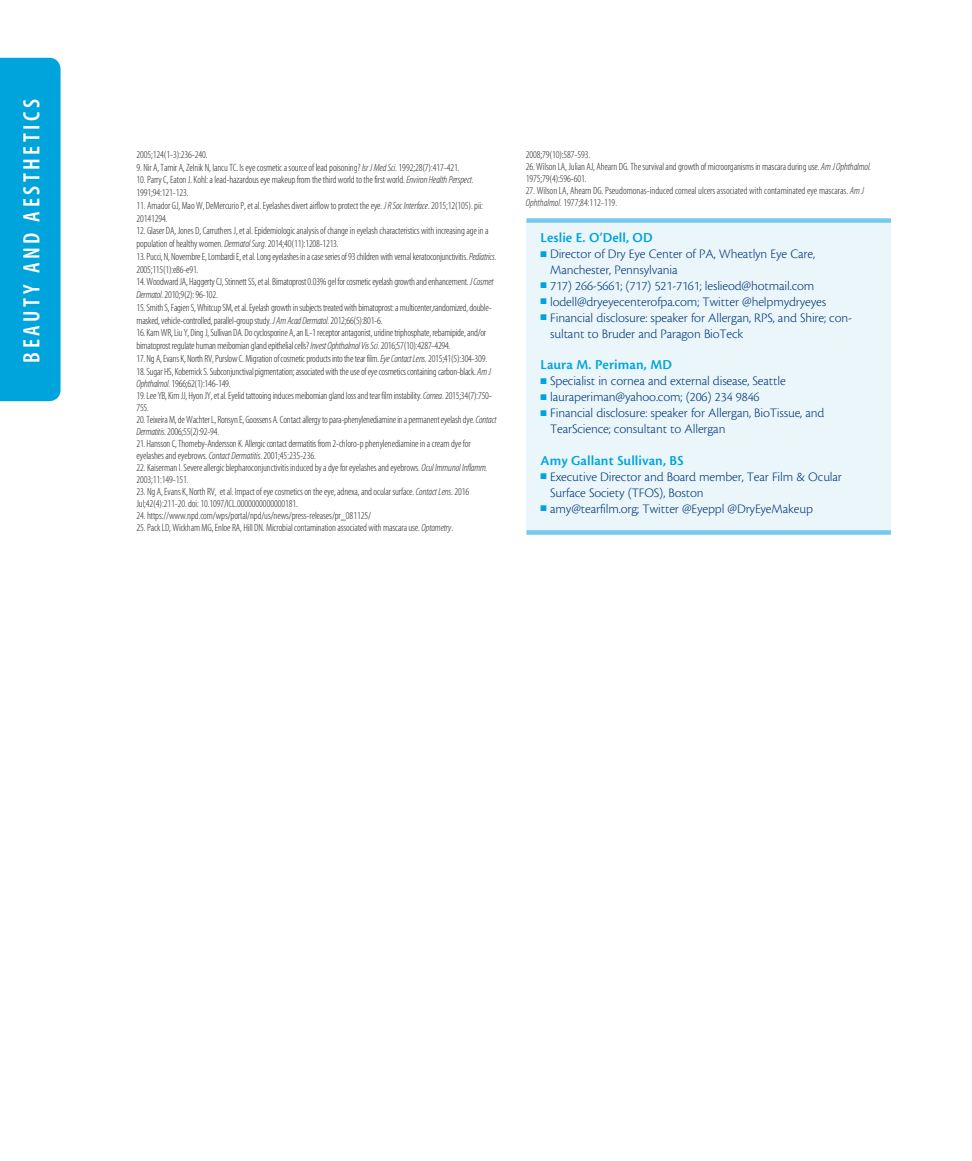
<style>
.page{position:relative;width:972px;height:1161px;background:#fff}
.page>*{position:absolute;margin:0;border:0;box-sizing:border-box;transform-origin:0 0}
.t1{font:23.7px "Myriad MM 565 300";letter-spacing:.15em;color:#fff}
.bio_name{font:14.25px "Cronos MM 574 9";letter-spacing:.005em;color:#00a4dc}
.bio_info{font:13.5px/15.9px "Cronos MM 250 9";letter-spacing:-.01em;color:#013a79}
.footnote{font:10.5px/12.8px "Myriad MM 215 300";letter-spacing:-.02em;color:#231f20}
.footnote-2{font:10.5px/12px "Myriad MM 215 300";color:#231f20}
.s1{font-family:"Myriad MM It 215 300"}
.s2{color:#00a4dc}
</style>
<div class="page">
<div style="left:0;top:58px;width:61px;height:343px;background:#00a4dc"></div>
<div style="left:526px;top:223px;width:365px;height:307px;background:#ebf6fb"></div>
<div style="left:526px;top:218px;width:365px;height:5px;background:#77caec"></div>
<div style="left:526px;top:530px;width:365px;height:5px;background:#77caec"></div>
<h1 class="t1" style="left:20px;top:363px;width:265px;rotate:-90deg">BEAUTY AND AESTHETICS</h1>
<p class="footnote" style="left:136px;top:149px;width:73px">2005;124(1-3):236-240.</p>
<p class="footnote" style="left:136px;top:161px;width:325px">9. Nir A, Tamir A, Zelnik N, Iancu TC. Is eye cosmetic a source of lead poisoning? <span class="s1">Isr J Med Sci.</span> 1992;28(7):417-421.</p>
<p class="footnote" style="left:136px;top:174px;width:339px">10. Parry C, Eaton J. Kohl: a lead-hazardous eye makeup from the third world to the first world. <span class="s1">Environ Health Perspect.<br></span>1991;94:121-123.</p>
<p class="footnote" style="left:136px;top:200px;width:348px">11. Amador GJ, Mao W, DeMercurio P, et al. Eyelashes divert airflow to protect the eye. <span class="s1">J R Soc Interface</span>. 2015;12(105). pii:<br>20141294.</p>
<p class="footnote" style="left:136px;top:225px;width:354px">12. Glaser DA, Jones D, Carruthers J, et al. Epidemiologic analysis of change in eyelash characteristics with increasing age in a population of healthy women. <span class="s1">Dermatol Surg</span>. 2014;40(11):1208-1213.</p>
<p class="footnote" style="left:136px;top:251px;width:362px">13. Pucci, N, Novembre E, Lombardi E, et al. Long eyelashes in a case series of 93 children with vernal keratoconjunctivitis. <span class="s1">Pediatrics</span>.<br>2005;115(1):e86-e91.</p>
<p class="footnote" style="left:136px;top:276px;width:359px">14. Woodward JA, Haggerty CJ, Stinnett SS, et al. Bimatoprost 0.03% gel for cosmetic eyelash growth and enhancement. <span class="s1">J Cosmet<br>Dermatol.</span> 2010;9(2): 96-102.</p>
<p class="footnote" style="left:136px;top:302px;width:357px">15. Smith S, Fagien S, Whitcup SM, et al. Eyelash growth in subjects treated with bimatoprost: a multicenter,randomized, double&shy;masked, vehicle-controlled, parallel-group study. <span class="s1">J Am Acad Dermatol.</span> 2012;66(5):801-6.</p>
<p class="footnote" style="left:136px;top:327px;width:351px">16. Kam WR, Liu Y, Ding J, Sullivan DA. Do cyclosporine A, an IL-1 receptor antagonist, uridine triphosphate, rebamipide, and/or bimatoprost regulate human meibomian gland epithelial cells? <span class="s1">Invest Ophthalmol Vis Sci</span>. 2016;57(10):4287-4294.</p>
<p class="footnote" style="left:136px;top:353px;width:352px">17. Ng A, Evans K, North RV, Purslow C. Migration of cosmetic products into the tear film. <span class="s1">Eye Contact Lens.</span> 2015;41(5):304-309.</p>
<p class="footnote" style="left:136px;top:365px;width:356px">18. Sugar HS, Kobernick S. Subconjunctival pigmentation; associated with the use of eye cosmetics containing carbon-black. <span class="s1">Am J<br>Ophthalmol.</span> 1966;62(1):146-149.</p>
<p class="footnote" style="left:136px;top:390px;width:357px;line-height:12px">19. Lee YB, Kim JJ, Hyon JY, et al. Eyelid tattooing induces meibomian gland loss and tear film instability. <span class="s1">Cornea</span>. 2015;34(7):750-<br>755.</p>
<p class="footnote" style="left:136px;top:414px;width:362px;line-height:12px">20. Teixeira M, de Wachter L, Ronsyn E, Goossens A. Contact allergy to para-phenylenediamine in a permanent eyelash dye. <span class="s1">Contact<br>Dermatitis</span>. 2006;55(2):92-94.</p>
<p class="footnote" style="left:136px;top:438px;width:336px;line-height:12px">21. Hansson C, Thorneby-Andersson K. Allergic contact dermatitis from 2-chloro-p phenylenediamine in a cream dye for eyelashes and eyebrows. <span class="s1">Contact Dermatitis</span>. 2001;45:235-236.</p>
<p class="footnote" style="left:136px;top:462px;width:353px;line-height:12px">22. Kaiserman I. Severe allergic blepharoconjunctivitis induced by a dye for eyelashes and eyebrows. <span class="s1">Ocul Immunol Inflamm.<br></span>2003;11:149-151.</p>
<p class="footnote" style="left:136px;top:486px;width:334px;line-height:12px">23. Ng A, Evans K, North RV, et al. Impact of eye cosmetics on the eye, adnexa, and ocular surface. <span class="s1">Contact Lens</span>. 2016<br>Jul;42(4):211-20. doi: 10.1097/ICL.0000000000000181.</p>
<p class="footnote" style="left:136px;top:510px;width:236px">24. https://www.npd.com/wps/portal/npd/us/news/press-releases/pr_081125/</p>
<p class="footnote" style="left:136px;top:522px;width:318px">25. Pack LD, Wickham MG, Enloe RA, Hill DN. Microbial contamination associated with mascara use. <span class="s1">Optometry</span>.</p>
<p class="footnote" style="left:526px;top:149px;width:66px">2008;79(10):587-593.</p>
<p class="footnote" style="left:526px;top:161px;width:347px;line-height:12px">26. Wilson LA, Julian AJ, Ahearn DG. The survival and growth of microorganisms in mascara during use. <span class="s1">Am J Ophthalmol.<br></span>1975;79(4):596-601.</p>
<p class="footnote-2" style="left:526px;top:185px;width:340px">27. Wilson LA, Ahearn DG. Pseudomonas-induced corneal ulcers associated with contaminated eye mascaras. <span class="s1">Am J<br>Ophthalmol.</span> 1977;84:112-119.</p>
<p class="bio_name" style="left:541px;top:230px;width:113px">Leslie E. O’Dell, OD</p>
<p class="bio_info" style="left:550px;top:246px;width:266px;text-indent:-10px"><span class="s2">■</span> Director of Dry Eye Center of PA, Wheatlyn Eye Care,<br>Manchester, Pennsylvania</p>
<p class="bio_info" style="left:541px;top:278px;width:275px"><span class="s2">■</span> 717) 266-5661; (717) 521-7161; leslieod@hotmail.com</p>
<p class="bio_info" style="left:541px;top:294px;width:287px"><span class="s2">■</span> lodell@dryeyecenterofpa.com; Twitter @helpmydryeyes</p>
<p class="bio_info" style="left:550px;top:310px;width:303px;text-indent:-10px"><span class="s2">■</span> Financial disclosure: speaker for Allergan, RPS, and Shire; con&shy;sultant to Bruder and Paragon BioTeck</p>
<p class="bio_name" style="left:541px;top:358px;width:133px">Laura M. Periman, MD</p>
<p class="bio_info" style="left:541px;top:374px;width:247px"><span class="s2">■</span> Specialist in cornea and external disease, Seattle</p>
<p class="bio_info" style="left:541px;top:389px;width:221px"><span class="s2">■</span> lauraperiman@yahoo.com; (206) 234 9846</p>
<p class="bio_info" style="left:550px;top:405px;width:276px;text-indent:-10px"><span class="s2">■</span> Financial disclosure: speaker for Allergan, BioTissue, and<br>TearScience; consultant to Allergan</p>
<p class="bio_name" style="left:541px;top:453px;width:144px">Amy Gallant Sullivan, BS</p>
<p class="bio_info" style="left:550px;top:469px;width:293px;text-indent:-10px"><span class="s2">■</span> Executive Director and Board member, Tear Film &amp; Ocular<br>Surface Society (TFOS), Boston</p>
<p class="bio_info" style="left:541px;top:501px;width:274px"><span class="s2">■</span> amy@tearfilm.org; Twitter @Eyeppl @DryEyeMakeup</p>
</div>
